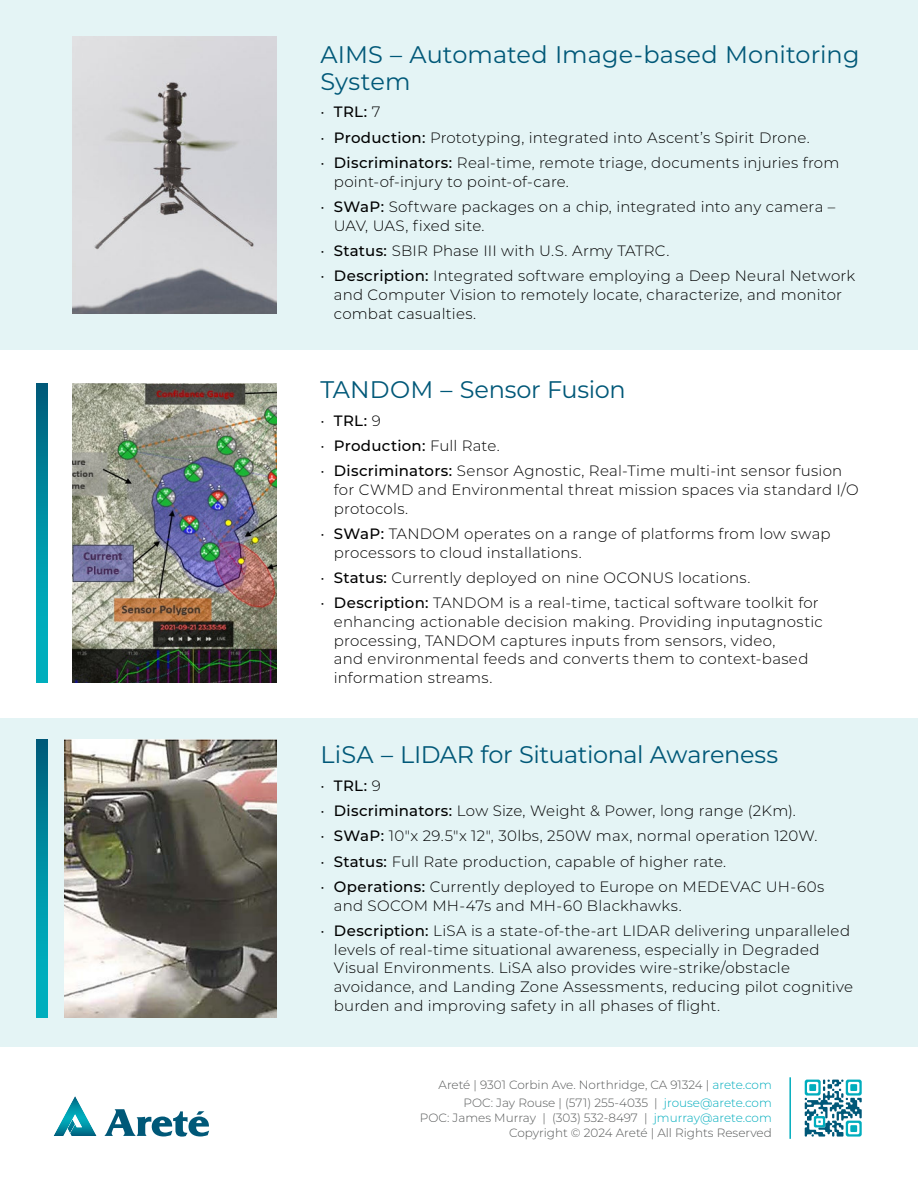
<style>
.page{position:relative;width:918px;height:1188px;background:#fff}
.page>*{position:absolute;margin:0;border:0;box-sizing:border-box;transform-origin:0 0}
.t1{font:24px/27px "Montserrat";letter-spacing:-.005em;color:#005878}
.t2{font:300 15px/18.8px "Montserrat";letter-spacing:.015em;color:#000}
.t3{font:500 15px "Montserrat";letter-spacing:.02em;color:#000}
.t4{font:300 12px/18px "Montserrat";color:#575959;text-align:right}
.s1{font-weight:300}
.s2{font-weight:500}
.s3{color:#00adbd}
</style>
<div class="page">
<svg style="left:104px;top:1109px;width:105px;height:28px"></svg>
<svg style="left:53px;top:1096px;width:44px;height:40px"></svg>
<div style="left:0;top:0;width:918px;height:350px;background:#e4f4f5"></div>
<div style="left:0;top:718px;width:918px;height:329px;background:#e4f4f5"></div>
<img style="left:72px;top:384px;width:204px;height:298px">
<img style="left:72px;top:36px;width:204px;height:278px">
<svg style="left:36px;top:384px;width:11px;height:298px;background:#008fa4"></svg>
<img style="left:65px;top:740px;width:211px;height:277px">
<svg style="left:36px;top:740px;width:11px;height:277px;background:#008fa4"></svg>
<svg style="left:802px;top:1077px;width:62px;height:62px"></svg>
<svg style="left:805px;top:1080px;width:57px;height:57px"></svg>
<hr style="left:789px;top:1077px;width:2px;height:62px;background:#00adbd">
<h1 class="t1" style="left:320px;top:43px;width:541px">AIMS – Automated Image-based Monitoring<br>System</h1>
<p class="t3" style="left:320px;top:105px;width:62px"><span class="s1">•</span> TRL: <span class="s1">7</span></p>
<p class="t2" style="left:320px;top:128px;width:491px">• <span class="s2">Production:</span> Prototyping, integrated into Ascent’s Spirit Drone.</p>
<p class="t2" style="left:334px;top:154px;width:507px;text-indent:-14px">• <span class="s2">Discriminators:</span> Real-time, remote triage, documents injuries from point-of-injury to point-of-care.</p>
<p class="t2" style="left:334px;top:198px;width:503px;text-indent:-14px">• <span class="s2">SWaP:</span> Software packages on a chip, integrated into any camera –<br>UAV, UAS, fixed site.</p>
<p class="t2" style="left:320px;top:242px;width:350px">• <span class="s2">Status:</span> SBIR Phase III with U.S. Army TATRC.</p>
<p class="t2" style="left:334px;top:267px;width:523px;text-indent:-14px">• <span class="s2">Description:</span> Integrated software employing a Deep Neural Network and Computer Vision to remotely locate, characterize, and monitor combat casualties.</p>
<h1 class="t1" style="left:320px;top:378px;width:307px">TANDOM – Sensor Fusion</h1>
<p class="t3" style="left:320px;top:413px;width:62px"><span class="s1">•</span> TRL: <span class="s1">9</span></p>
<p class="t3" style="left:320px;top:438px;width:181px"><span class="s1">•</span> Production: <span class="s1">Full Rate.</span></p>
<p class="t2" style="left:334px;top:462px;width:526px;text-indent:-14px">• <span class="s2">Discriminators:</span> Sensor Agnostic, Real-Time multi-int sensor fusion for CWMD and Environmental threat mission spaces via standard I/O protocols.</p>
<p class="t2" style="left:334px;top:525px;width:498px;text-indent:-14px">• <span class="s2">SWaP:</span> TANDOM operates on a range of platforms from low swap processors to cloud installations.</p>
<p class="t2" style="left:320px;top:569px;width:432px">• <span class="s2">Status:</span> Currently deployed on nine OCONUS locations.</p>
<p class="t2" style="left:334px;top:594px;width:491px;text-indent:-14px">• <span class="s2">Description:</span> TANDOM is a real-time, tactical software toolkit for enhancing actionable decision making. Providing inputagnostic processing, TANDOM captures inputs from sensors, video,<br>and environmental feeds and converts them to context-based information streams.</p>
<h1 class="t1" style="left:320px;top:743px;width:459px">LiSA – LIDAR for Situational Awareness</h1>
<p class="t3" style="left:320px;top:778px;width:62px"><span class="s1">•</span> TRL: <span class="s1">9</span></p>
<p class="t2" style="left:320px;top:802px;width:477px">• <span class="s2">Discriminators:</span> Low Size, Weight &amp; Power, long range (2Km).</p>
<p class="t2" style="left:320px;top:827px;width:499px">• <span class="s2">SWaP:</span> 10"x 29.5"x 12", 30lbs, 250W max, normal operation 120W.</p>
<p class="t2" style="left:320px;top:852px;width:407px">• <span class="s2">Status:</span> Full Rate production, capable of higher rate.</p>
<p class="t2" style="left:334px;top:878px;width:492px;text-indent:-14px">• <span class="s2">Operations:</span> Currently deployed to Europe on MEDEVAC UH-60s and SOCOM MH-47s and MH-60 Blackhawks.</p>
<p class="t2" style="left:334px;top:922px;width:521px;text-indent:-14px">• <span class="s2">Description:</span> LiSA is a state-of-the-art LIDAR delivering unparalleled levels of real-time situational awareness, especially in Degraded Visual Environments. LiSA also provides wire-strike/obstacle avoidance, and Landing Zone Assessments, reducing pilot cognitive burden and improving safety in all phases of flight.</p>
<p class="t4" style="left:439px;top:1076px;width:335px">Areté | 9301 Corbin Ave. Northridge, CA 91324 | <span class="s3">arete.com<br></span>POC: Jay Rouse | (571) 255-4035 | <span class="s3">jrouse@arete.com</span></p>
<p class="t4" style="left:420px;top:1111px;width:353px;line-height:15px">POC: James Murray | (303) 532-8497 | <span class="s3">jmurray@arete.com<br></span>Copyright © 2024 Areté | All Rights Reserved</p>
</div>
